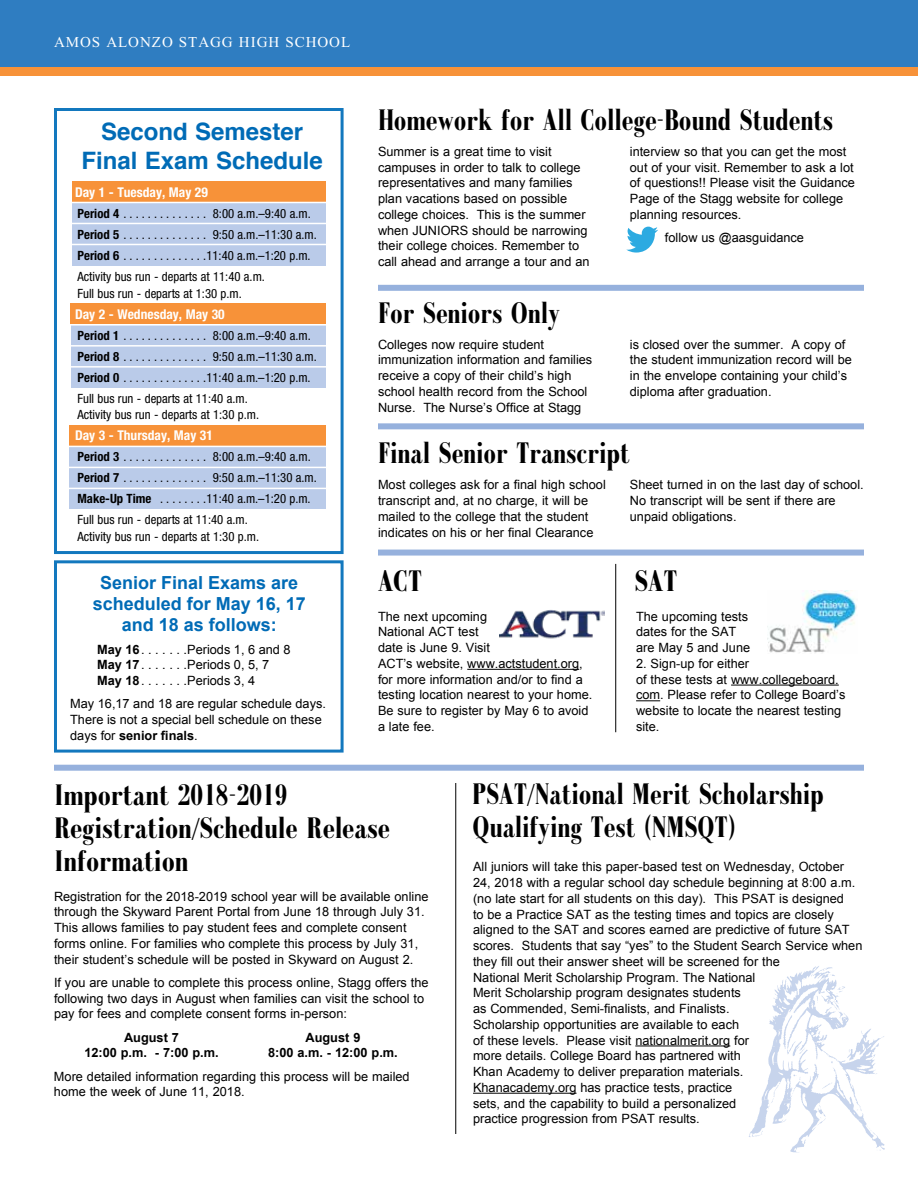
<style>
.page{position:relative;width:918px;height:1188px;background:#fff}
.page>*{position:absolute;margin:0;border:0;box-sizing:border-box;transform-origin:0 0}
.t1{font:700 30px/33px "Galileo FLF";color:#000;scale:.96 1}
.t2{font:700 30px/33px "Galileo FLF";color:#000}
.t3{font:700 24px/28.5px "Helvetica";color:#006bb6;text-align:center}
.t4{font:700 18px/21.3px "Arial";color:#006bb6;text-align:center}
.t5{font:15px "Times New Roman";letter-spacing:.065em;color:#fff}
.t6{font:700 condensed 13.5px "Helvetica Neue";color:#fff}
.t7{font:12.75px/15.8px "Arial";color:#000}
.t8{font:condensed 12.75px/21px "Helvetica Neue";color:#000}
.t9{font:700 12.75px "Arial";color:#000}
.s1{font-weight:700}
</style>
<div class="page">
<div style="left:0;top:0;width:918px;height:68px;background:#2f7dc1"></div>
<div style="left:0;top:68px;width:918px;height:8px;background:#f79239"></div>
<img style="left:500px;top:610px;width:104px;height:29px">
<svg style="left:749px;top:966px;width:136px;height:186px"></svg>
<div style="left:378px;top:285px;width:486px;height:6px;background:#96b1dd"></div>
<div style="left:378px;top:423px;width:486px;height:6px;background:#96b1dd"></div>
<div style="left:378px;top:550px;width:486px;height:6px;background:#96b1dd"></div>
<div style="left:54px;top:765px;width:810px;height:6px;background:#96b1dd"></div>
<hr style="left:615px;top:564px;width:1px;height:168px;background:#000">
<hr style="left:635px;top:1045px;width:95px;height:1px;background:#000">
<hr style="left:473px;top:1093px;width:104px;height:1px;background:#000">
<hr style="left:467px;top:669px;width:112px;height:1px;background:#000">
<hr style="left:731px;top:685px;width:108px;height:1px;background:#000">
<svg style="left:636px;top:700px;width:24px;height:1px"></svg>
<svg style="left:626px;top:227px;width:32px;height:26px"></svg>
<div style="left:54px;top:108px;width:290px;height:446px;border:3px solid #1378be"></div>
<div style="left:54px;top:560px;width:290px;height:193px;border:3px solid #1378be"></div>
<div style="left:69px;top:425px;width:257px;height:21px;background:#f79239"></div>
<div style="left:69px;top:447px;width:257px;height:62px;background:#bacbe9"></div>
<hr style="left:66px;top:467px;width:264px;height:1px;background:#fff">
<hr style="left:66px;top:488px;width:264px;height:1px;background:#fff">
<div style="left:71px;top:303px;width:255px;height:21px;background:#f79239"></div>
<div style="left:71px;top:325px;width:254px;height:63px;background:#bacbe9"></div>
<hr style="left:68px;top:324px;width:263px;height:2px;background:#fff">
<hr style="left:68px;top:345px;width:263px;height:2px;background:#fff">
<hr style="left:68px;top:366px;width:263px;height:2px;background:#fff">
<div style="left:72px;top:181px;width:254px;height:21px;background:#f79239"></div>
<div style="left:72px;top:203px;width:253px;height:63px;background:#bacbe9"></div>
<hr style="left:69px;top:223px;width:264px;height:1px;background:#fff">
<hr style="left:69px;top:244px;width:264px;height:1px;background:#fff">
<img style="left:768px;top:591px;width:89px;height:62px">
<hr style="left:455px;top:783px;width:1px;height:351px;background:#000">
<p class="t5" style="left:54px;top:34px;width:298px">AMOS ALONZO STAGG HIGH SCHOOL</p>
<h2 class="t3" style="left:81px;top:118px;width:243px">Second Semester<br>Final Exam Schedule</h2>
<p class="t6" style="left:75px;top:184px;width:134px">Day 1 - Tuesday, May 29</p>
<p class="t8" style="left:77px;top:203px;width:239px"><span class="s1">Period 4</span> . . . . . . . . . . . . . 8:00 a.m.–9:40 a.m.<br><span class="s1">Period 5</span> . . . . . . . . . . . . . 9:50 a.m.–11:30 a.m.<br><span class="s1">Period 6</span> . . . . . . . . . . . . . 11:40 a.m.–1:20 p.m.<br>Activity bus run - departs at 11:40 a.m.</p>
<p class="t8" style="left:77px;top:283px;width:164px">Full bus run - departs at 1:30 p.m.</p>
<p class="t6" style="left:75px;top:306px;width:151px">Day 2 - Wednesday, May 30</p>
<p class="t8" style="left:77px;top:325px;width:239px"><span class="s1">Period 1</span> . . . . . . . . . . . . . 8:00 a.m.–9:40 a.m.<br><span class="s1">Period 8</span> . . . . . . . . . . . . . 9:50 a.m.–11:30 a.m.<br><span class="s1">Period 0</span> . . . . . . . . . . . . . 11:40 a.m.–1:20 p.m.<br>Full bus run - departs at 11:40 a.m.</p>
<p class="t8" style="left:77px;top:404px;width:181px">Activity bus run - departs at 1:30 p.m.</p>
<p class="t6" style="left:75px;top:427px;width:139px">Day 3 - Thursday, May 31</p>
<p class="t8" style="left:77px;top:446px;width:239px"><span class="s1">Period 3</span> . . . . . . . . . . . . . 8:00 a.m.–9:40 a.m.<br><span class="s1">Period 7</span> . . . . . . . . . . . . . 9:50 a.m.–11:30 a.m.<br><span class="s1">Make-Up Time</span> . . . . . . . 11:40 a.m.–1:20 p.m.<br>Full bus run - departs at 11:40 a.m.</p>
<p class="t8" style="left:77px;top:526px;width:181px">Activity bus run - departs at 1:30 p.m.</p>
<h3 class="t4" style="left:93px;top:572px;width:215px">Senior Final Exams are scheduled for May 16, 17 and 18 as follows:</h3>
<p class="t7" style="left:97px;top:641px;width:47px"><span class="s1">May 16</span>.......</p>
<p class="t7" style="left:187px;top:641px;width:105px">Periods 1, 6 and 8</p>
<p class="t7" style="left:97px;top:657px;width:47px"><span class="s1">May 17</span>.......</p>
<p class="t7" style="left:187px;top:657px;width:84px">Periods 0, 5, 7</p>
<p class="t7" style="left:97px;top:673px;width:47px"><span class="s1">May 18</span>.......</p>
<p class="t7" style="left:70px;top:669px;width:257px;line-height:23.2px;text-indent:117px">Periods 3, 4<br>May 16,17 and 18 are regular schedule days.</p>
<p class="t7" style="left:70px;top:712px;width:253px">There is not a special bell schedule on these days for <span class="s1">senior finals</span>.</p>
<h1 class="t1" style="left:378px;top:105px;width:476px">Homework for All College-Bound Students</h1>
<p class="t7" style="left:378px;top:144px;width:213px">Summer is a great time to visit campuses in order to talk to college representatives and many families plan vacations based on possible college choices. This is the summer when JUNIORS should be narrowing their college choices. Remember to call ahead and arrange a tour and an</p>
<p class="t7" style="left:630px;top:144px;width:227px">interview so that you can get the most out of your visit. Remember to ask a lot of questions!! Please visit the Guidance Page of the Stagg website for college planning resources.</p>
<p class="t7" style="left:665px;top:230px;width:141px">follow us @aasguidance</p>
<h1 class="t1" style="left:378px;top:298px;width:191px">For Seniors Only</h1>
<p class="t7" style="left:378px;top:336px;width:216px">Colleges now require student immunization information and families receive a copy of their child’s high school health record from the School Nurse. The Nurse’s Office at Stagg</p>
<p class="t7" style="left:630px;top:336px;width:224px">is closed over the summer. A copy of the student immunization record will be in the envelope containing your child’s diploma after graduation.</p>
<h1 class="t1" style="left:378px;top:437px;width:264px">Final Senior Transcript</h1>
<p class="t7" style="left:378px;top:477px;width:229px">Most colleges ask for a final high school transcript and, at no charge, it will be mailed to the college that the student indicates on his or her final Clearance</p>
<p class="t7" style="left:630px;top:477px;width:235px">Sheet turned in on the last day of school.<br>No transcript will be sent if there are unpaid obligations.</p>
<h1 class="t2" style="left:378px;top:566px;width:45px">ACT</h1>
<h1 class="t2" style="left:634px;top:566px;width:44px">SAT</h1>
<p class="t7" style="left:378px;top:608px;width:216px">The next upcoming<br>National ACT test<br>date is June 9. Visit<br>ACT’s website, www.actstudent.org, for more information and/or to find a testing location nearest to your home.<br>Be sure to register by May 6 to avoid a late fee.</p>
<p class="t7" style="left:636px;top:608px;width:116px">The upcoming tests dates for the SAT are May 5 and June</p>
<p class="t7" style="left:636px;top:656px;width:211px">2. Sign-up for either<br>of these tests at www.collegeboard. com. Please refer to College Board’s website to locate the nearest testing site.</p>
<h1 class="t2" style="left:54px;top:780px;width:337px">Important 2018-2019<br>Registration/Schedule Release<br>Information</h1>
<p class="t7" style="left:54px;top:889px;width:376px">Registration for the 2018-2019 school year will be available online through the Skyward Parent Portal from June 18 through July 31.<br>This allows families to pay student fees and complete consent forms online. For families who complete this process by July 31, their student’s schedule will be posted in Skyward on August 2.</p>
<p class="t7" style="left:54px;top:975px;width:376px">If you are unable to complete this process online, Stagg offers the following two days in August when families can visit the school to pay for fees and complete consent forms in-person:</p>
<p class="t9" style="left:124px;top:1029px;width:56px">August 7</p>
<p class="t9" style="left:306px;top:1029px;width:56px">August 9</p>
<p class="t9" style="left:84px;top:1044px;width:136px">12:00 p.m. - 7:00 p.m.</p>
<p class="t9" style="left:268px;top:1044px;width:131px">8:00 a.m. - 12:00 p.m.</p>
<p class="t7" style="left:54px;top:1068px;width:357px">More detailed information regarding this process will be mailed home the week of June 11, 2018.</p>
<h1 class="t1" style="left:472px;top:779px;width:367px">PSAT/National Merit Scholarship<br>Qualifying Test (NMSQT)</h1>
<p class="t7" style="left:473px;top:859px;width:391px">All juniors will take this paper-based test on Wednesday, October 24, 2018 with a regular school day schedule beginning at 8:00 a.m. (no late start for all students on this day). This PSAT is designed<br>to be a Practice SAT as the testing times and topics are closely aligned to the SAT and scores earned are predictive of future SAT scores. Students that say “yes” to the Student Search Service when they fill out their answer sheet will be screened for the<br>National Merit Scholarship Program. The National<br>Merit Scholarship program designates students<br>as Commended, Semi-finalists, and Finalists.<br>Scholarship opportunities are available to each<br>of these levels. Please visit nationalmerit.org for<br>more details. College Board has partnered with<br>Khan Academy to deliver preparation materials.<br>Khanacademy.org has practice tests, practice<br>sets, and the capability to build a personalized<br>practice progression from PSAT results.</p>
</div>
